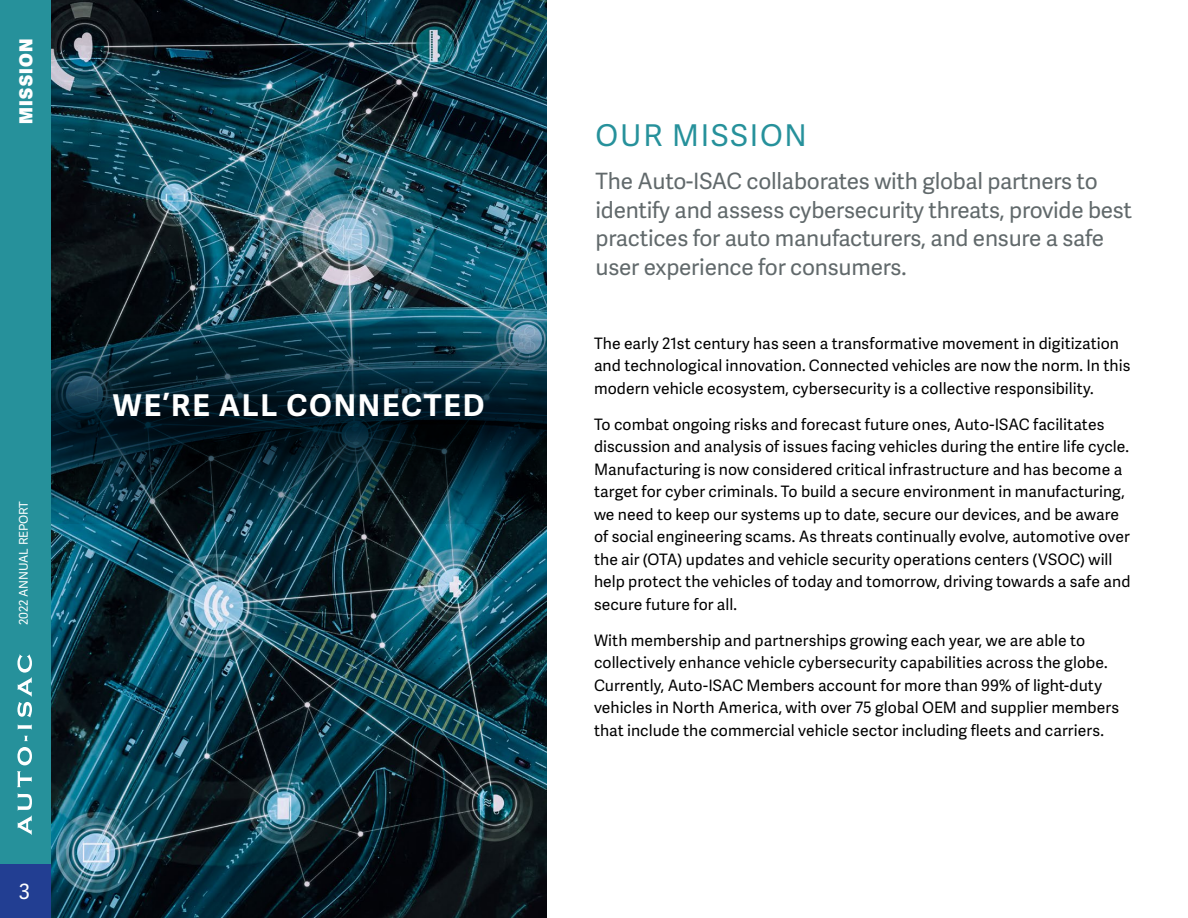
<style>
.page{position:relative;width:1188px;height:918px;background:#fff}
.page>*{position:absolute;margin:0;border:0;box-sizing:border-box;transform-origin:0 0}
.t1{font:700 30px "Adelle Sans";letter-spacing:.06em;color:#fff}
.t2{font:30px "Adelle Sans";letter-spacing:.06em;color:#26919b}
.t3{font:22.5px/28.5px "Adelle Sans";letter-spacing:-.01em;color:#61696b}
.t4{font:21px "Adelle Sans";color:#fff}
.t5{font:800 18px "Adelle Sans";letter-spacing:.07em;color:#fff}
.t6{font:15.75px/22.5px "Adelle Sans";letter-spacing:.005em;color:#000}
.t7{font:12px "Adelle Sans";color:#fff}
</style>
<div class="page">
<img style="left:51px;top:0;width:495px;height:918px">
<div style="left:0;top:864px;width:51px;height:54px;background:#223e92"></div>
<svg style="left:51px;top:318px;width:495px;height:103px"></svg>
<svg style="left:51px;top:421px;width:495px;height:103px"></svg>
<div style="left:0;top:0;width:51px;height:864px;background:#26919b"></div>
<svg style="left:18px;top:793px;width:14px;height:42px"></svg>
<svg style="left:17px;top:771px;width:15px;height:16px"></svg>
<svg style="left:17px;top:747px;width:15px;height:18px"></svg>
<svg style="left:24px;top:736px;width:4px;height:5px"></svg>
<svg style="left:18px;top:725px;width:14px;height:5px"></svg>
<svg style="left:17px;top:654px;width:15px;height:63px"></svg>
<p class="t5" style="left:13px;top:124px;width:86px;rotate:-90deg">MISSION</p>
<p class="t7" style="left:15px;top:625px;width:126px;rotate:-90deg">2022 ANNUAL REPORT</p>
<h1 class="t1" style="left:113px;top:384px;width:373px">WE’RE ALL CONNECTED</h1>
<h3 class="t4" style="left:19px;top:877px;width:13px">3</h3>
<h1 class="t2" style="left:596px;top:114px;width:213px">OUR MISSION</h1>
<h2 class="t3" style="left:596px;top:166px;width:538px">The Auto-ISAC collaborates with global partners to identify and assess cybersecurity threats, provide best practices for auto manufacturers, and ensure a safe user experience for consumers.</h2>
<p class="t6" style="left:594px;top:331px;width:538px">The early 21st century has seen a transformative movement in digitization and technological innovation. Connected vehicles are now the norm. In this modern vehicle ecosystem, cybersecurity is a collective responsibility.</p>
<p class="t6" style="left:594px;top:412px;width:538px">To combat ongoing risks and forecast future ones, Auto-ISAC facilitates discussion and analysis of issues facing vehicles during the entire life cycle.<br>Manufacturing is now considered critical infrastructure and has become a target for cyber criminals. To build a secure environment in manufacturing, we need to keep our systems up to date, secure our devices, and be aware of social engineering scams. As threats continually evolve, automotive over the air (OTA) updates and vehicle security operations centers (VSOC) will help protect the vehicles of today and tomorrow, driving towards a safe and secure future for all.</p>
<p class="t6" style="left:594px;top:629px;width:527px">With membership and partnerships growing each year, we are able to collectively enhance vehicle cybersecurity capabilities across the globe.<br>Currently, Auto-ISAC Members account for more than 99% of light-duty vehicles in North America, with over 75 global OEM and supplier members that include the commercial vehicle sector including fleets and carriers.</p>
</div>
